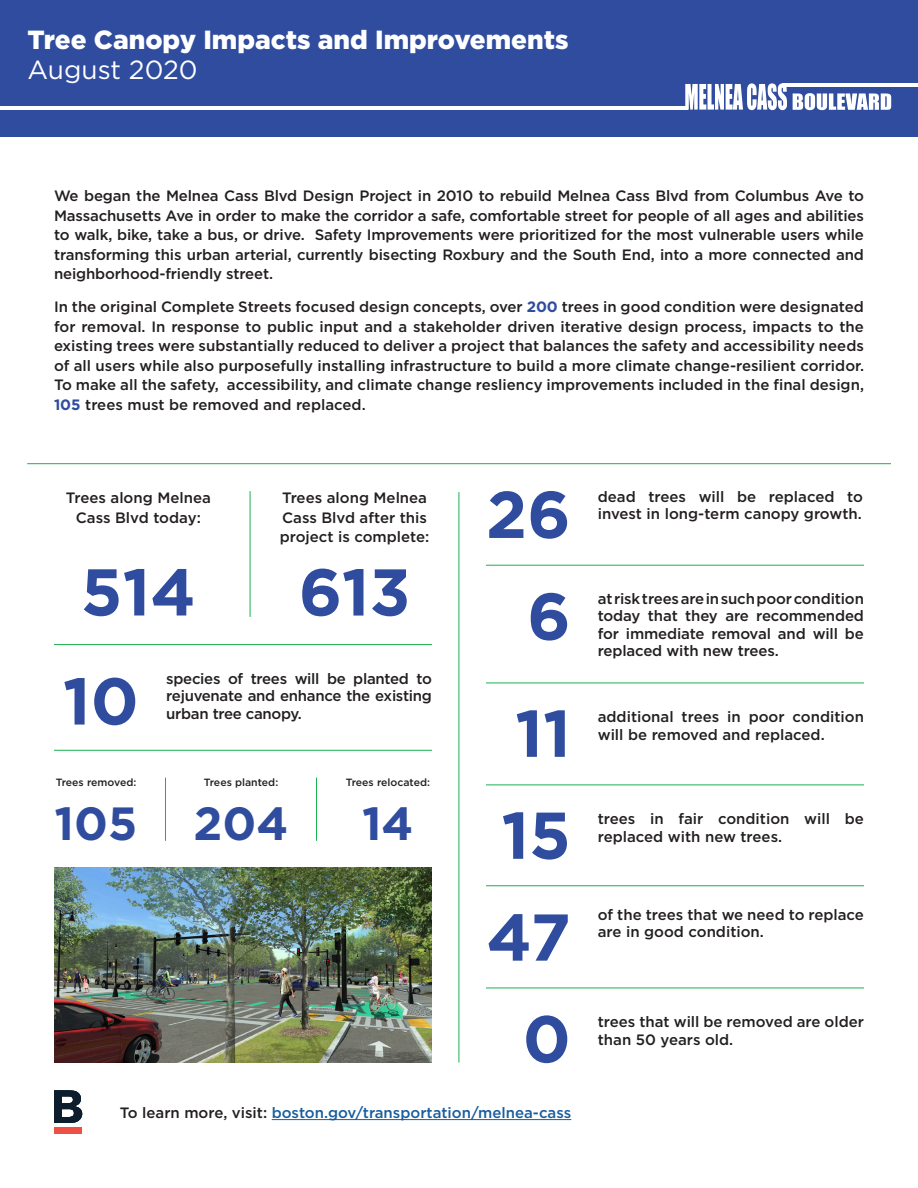
<style>
.page{position:relative;width:918px;height:1188px;background:#fff}
.page>*{position:absolute;margin:0;border:0;box-sizing:border-box;transform-origin:0 0}
.FAQ_Sheet_-_Project{font:700 66px "Gotham";color:#2f4c9e}
.FAQ_Sheet_-_Project-2{font:700 46.5px "Gotham";color:#2f4c9e}
.FAQ_Sheet_-_Project-3{font:900 26.25px "Gotham";color:#fff}
.FAQ_Sheet_-_Project-4{font:26.25px "Gotham";color:#fff}
.FAQ_Sheet_-_Project-5{font:500 15px/19.5px "Gotham";color:#231f20}
.FAQ_Sheet_-_Project-6{font:500 15px "Gotham";color:#175d9e}
.FAQ_Sheet_-_Project-7{font:500 10.5px "Gotham";color:#231f20}
.s1{font-weight:700;color:#2f4c9e}
.s2{color:#231f20}
</style>
<div class="page">
<div style="left:0;top:0;width:918px;height:136px;background:#2f4c9e"></div>
<hr style="left:27px;top:463px;width:864px;height:1px;background:#1cb150">
<hr style="left:54px;top:644px;width:378px;height:1px;background:#1cb150">
<hr style="left:486px;top:565px;width:378px;height:1px;background:#1cb150">
<hr style="left:486px;top:683px;width:378px;height:1px;background:#1cb150">
<hr style="left:486px;top:785px;width:378px;height:1px;background:#1cb150">
<hr style="left:486px;top:885px;width:378px;height:1px;background:#1cb150">
<hr style="left:486px;top:988px;width:378px;height:1px;background:#1cb150">
<hr style="left:250px;top:491px;width:1px;height:126px;background:#1cb150">
<hr style="left:165px;top:778px;width:1px;height:63px;background:#1cb150">
<hr style="left:316px;top:778px;width:1px;height:63px;background:#1cb150">
<hr style="left:459px;top:492px;width:1px;height:571px;background:#1cb150">
<hr style="left:54px;top:750px;width:378px;height:1px;background:#1cb150">
<svg style="left:54px;top:1090px;width:28px;height:33px"></svg>
<div style="left:54px;top:1128px;width:28px;height:6px;background:#ef5045"></div>
<hr style="left:272px;top:1119px;width:299px;height:1px;background:#175d9e">
<img style="left:54px;top:867px;width:378px;height:195px">
<svg style="left:793px;top:93px;width:98px;height:17px;background:#c3cbe3"></svg>
<hr style="left:0;top:106px;width:688px;height:4px;background:#fff">
<hr style="left:782px;top:83px;width:136px;height:4px;background:#fff">
<svg style="left:685px;top:83px;width:102px;height:27px"></svg>
<p class="FAQ_Sheet_-_Project-3" style="left:28px;top:21px;width:543px">Tree Canopy Impacts and Improvements</p>
<p class="FAQ_Sheet_-_Project-4" style="left:28px;top:53px;width:172px">August 2020</p>
<p class="FAQ_Sheet_-_Project-5" style="left:54px;top:186px;width:812px;text-align:justify">We began the Melnea Cass Blvd Design Project in 2010 to rebuild Melnea Cass Blvd from Columbus Ave to Massachusetts Ave in order to make the corridor a safe, comfortable street for people of all ages and abilities to walk, bike, take a bus, or drive. Safety Improvements were prioritized for the most vulnerable users while transforming this urban arterial, currently bisecting Roxbury and the South End, into a more connected and neighborhood-friendly street.</p>
<p class="FAQ_Sheet_-_Project-5" style="left:54px;top:297px;width:812px;text-align:justify">In the original Complete Streets focused design concepts, over <span class="s1">200</span> trees in good condition were designated for removal. In response to public input and a stakeholder driven iterative design process, impacts to the existing trees were substantially reduced to deliver a project that balances the safety and accessibility needs of all users while also purposefully installing infrastructure to build a more climate change-resilient corridor.<br>To make all the safety, accessibility, and climate change resliency improvements included in the final design, <span class="s1">105</span> trees must be removed and replaced.</p>
<p class="FAQ_Sheet_-_Project-5" style="left:66px;top:488px;width:147px;text-align:center">Trees along Melnea<br>Cass Blvd today:</p>
<p class="FAQ_Sheet_-_Project" style="left:81px;top:548px;width:116px">514</p>
<p class="FAQ_Sheet_-_Project-5" style="left:280px;top:488px;width:151px">Trees along Melnea<br>Cass Blvd after this project is complete:</p>
<p class="FAQ_Sheet_-_Project" style="left:299px;top:548px;width:113px">613</p>
<p class="FAQ_Sheet_-_Project" style="left:63px;top:657px;width:78px">10</p>
<p class="FAQ_Sheet_-_Project-5" style="left:166px;top:670px;width:267px;line-height:17.4px;text-align:justify">species of trees will be planted to rejuvenate and enhance the existing urban tree canopy.</p>
<p class="FAQ_Sheet_-_Project-7" style="left:56px;top:776px;width:82px">Trees removed:</p>
<p class="FAQ_Sheet_-_Project-2" style="left:55px;top:793px;width:84px">105</p>
<p class="FAQ_Sheet_-_Project-7" style="left:204px;top:776px;width:76px">Trees planted:</p>
<p class="FAQ_Sheet_-_Project-2" style="left:194px;top:792px;width:96px">204</p>
<p class="FAQ_Sheet_-_Project-7" style="left:346px;top:776px;width:86px">Trees relocated:</p>
<p class="FAQ_Sheet_-_Project-2" style="left:362px;top:792px;width:53px">14</p>
<p class="FAQ_Sheet_-_Project" style="left:486px;top:471px;width:86px">26</p>
<p class="FAQ_Sheet_-_Project-5" style="left:598px;top:488px;width:267px;line-height:17.4px">dead trees will be replaced to invest in long-term canopy growth.</p>
<p class="FAQ_Sheet_-_Project" style="left:527px;top:573px;width:45px">6</p>
<p class="FAQ_Sheet_-_Project-5" style="left:598px;top:590px;width:268px;line-height:17.4px;text-align:justify">at risk trees are in such poor condition today that they are recommended for immediate removal and will be</p>
<p class="FAQ_Sheet_-_Project-5" style="left:598px;top:641px;width:182px">replaced with new trees.</p>
<p class="FAQ_Sheet_-_Project" style="left:515px;top:690px;width:57px">11</p>
<p class="FAQ_Sheet_-_Project-5" style="left:598px;top:708px;width:268px;line-height:17.4px">additional trees in poor condition will be removed and replaced.</p>
<p class="FAQ_Sheet_-_Project" style="left:501px;top:792px;width:71px">15</p>
<p class="FAQ_Sheet_-_Project-5" style="left:598px;top:810px;width:268px;line-height:17.4px">trees in fair condition will be replaced with new trees.</p>
<p class="FAQ_Sheet_-_Project" style="left:486px;top:894px;width:86px">47</p>
<p class="FAQ_Sheet_-_Project-5" style="left:598px;top:906px;width:268px;line-height:17.4px">of the trees that we need to replace are in good condition.</p>
<p class="FAQ_Sheet_-_Project" style="left:523px;top:995px;width:50px">0</p>
<p class="FAQ_Sheet_-_Project-5" style="left:598px;top:1012px;width:268px">trees that will be removed are older</p>
<p class="FAQ_Sheet_-_Project-5" style="left:598px;top:1029px;width:137px">than 50 years old.</p>
<p class="FAQ_Sheet_-_Project-6" style="left:120px;top:1103px;width:453px"><span class="s2">To learn more, visit:</span> boston.gov/transportation/melnea-cass</p>
</div>
